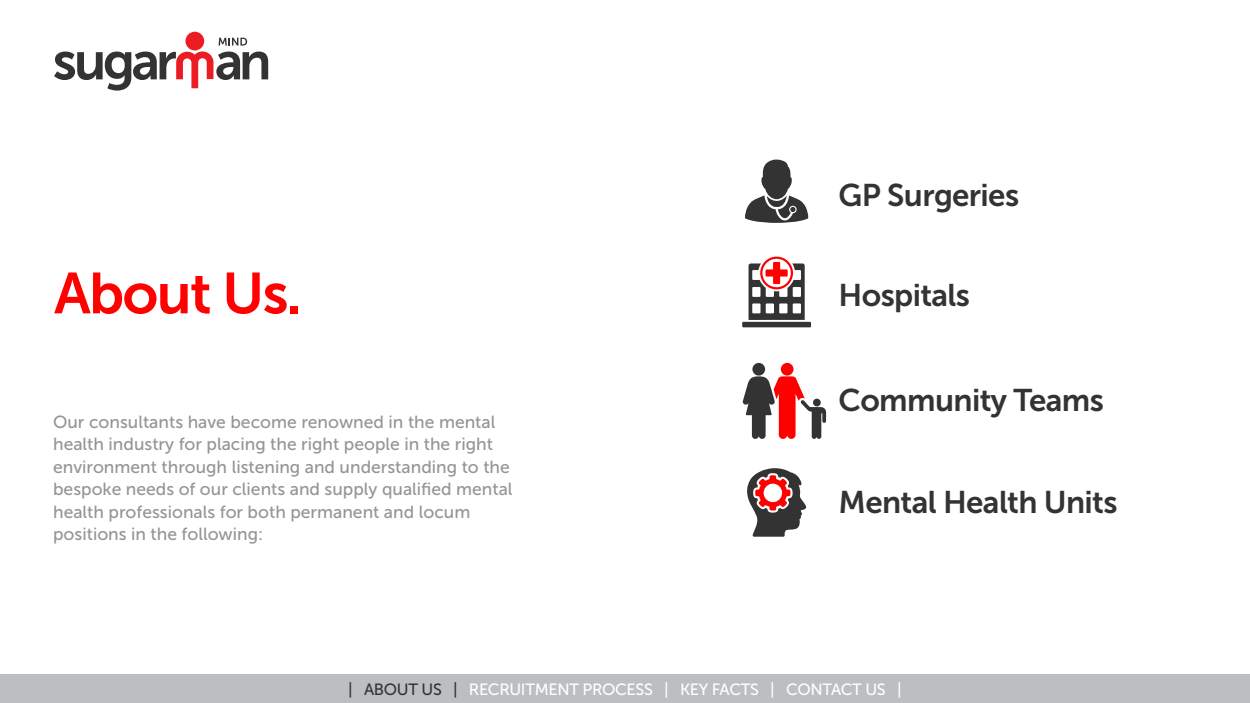
<style>
.page{position:relative;width:1250px;height:703px;background:#fff}
.page>*{position:absolute;margin:0;border:0;box-sizing:border-box;transform-origin:0 0}
.headings{font:57.5px "Museo Sans 700";letter-spacing:-.03em;color:#ff0101}
.body{font:31.25px "Museo Sans 700";letter-spacing:-.02em;color:#333}
.body-2{font:17.5px/22.5px "Museo Sans 500";color:#939598}
.CONTENTS{font:16.25px "Museo Sans 500";letter-spacing:-.02em;color:#fff}
.s1{color:#333}
</style>
<div class="page">
<div style="left:185px;top:32px;width:19px;height:18px;background:#ec1c24;border-radius:50%"></div>
<svg style="left:54px;top:38px;width:214px;height:53px"></svg>
<svg style="left:745px;top:159px;width:63px;height:64px"></svg>
<div style="left:742px;top:322px;width:69px;height:5px;background:#333"></div>
<svg style="left:749px;top:256px;width:56px;height:64px"></svg>
<svg style="left:747px;top:468px;width:59px;height:68px"></svg>
<div style="left:752px;top:363px;width:13px;height:12px;background:#333;border-radius:50%"></div>
<div style="left:781px;top:363px;width:13px;height:12px;background:#f00;border-radius:50%"></div>
<svg style="left:743px;top:376px;width:83px;height:63px"></svg>
<div style="left:813px;top:398px;width:8px;height:8px;background:#333;border-radius:50%"></div>
<div style="left:0;top:674px;width:1250px;height:28px;background:#bcbec0"></div>
<p class="headings" style="left:54px;top:261px;width:249px">About Us.</p>
<p class="body-2" style="left:53px;top:410px;width:461px">Our consultants have become renowned in the mental health industry for placing the right people in the right environment through listening and understanding to the bespoke needs of our clients and supply qualified mental health professionals for both permanent and locum positions in the following:</p>
<p class="body" style="left:839px;top:178px;width:182px">GP Surgeries</p>
<p class="body" style="left:839px;top:277px;width:133px">Hospitals</p>
<p class="body" style="left:839px;top:382px;width:267px">Community Teams</p>
<p class="body" style="left:839px;top:484px;width:280px">Mental Health Units</p>
<p class="CONTENTS" style="left:348px;top:680px;width:555px"><span class="s1">| ABOUT US |</span> RECRUITMENT PROCESS | KEY FACTS | CONTACT US |</p>
</div>
